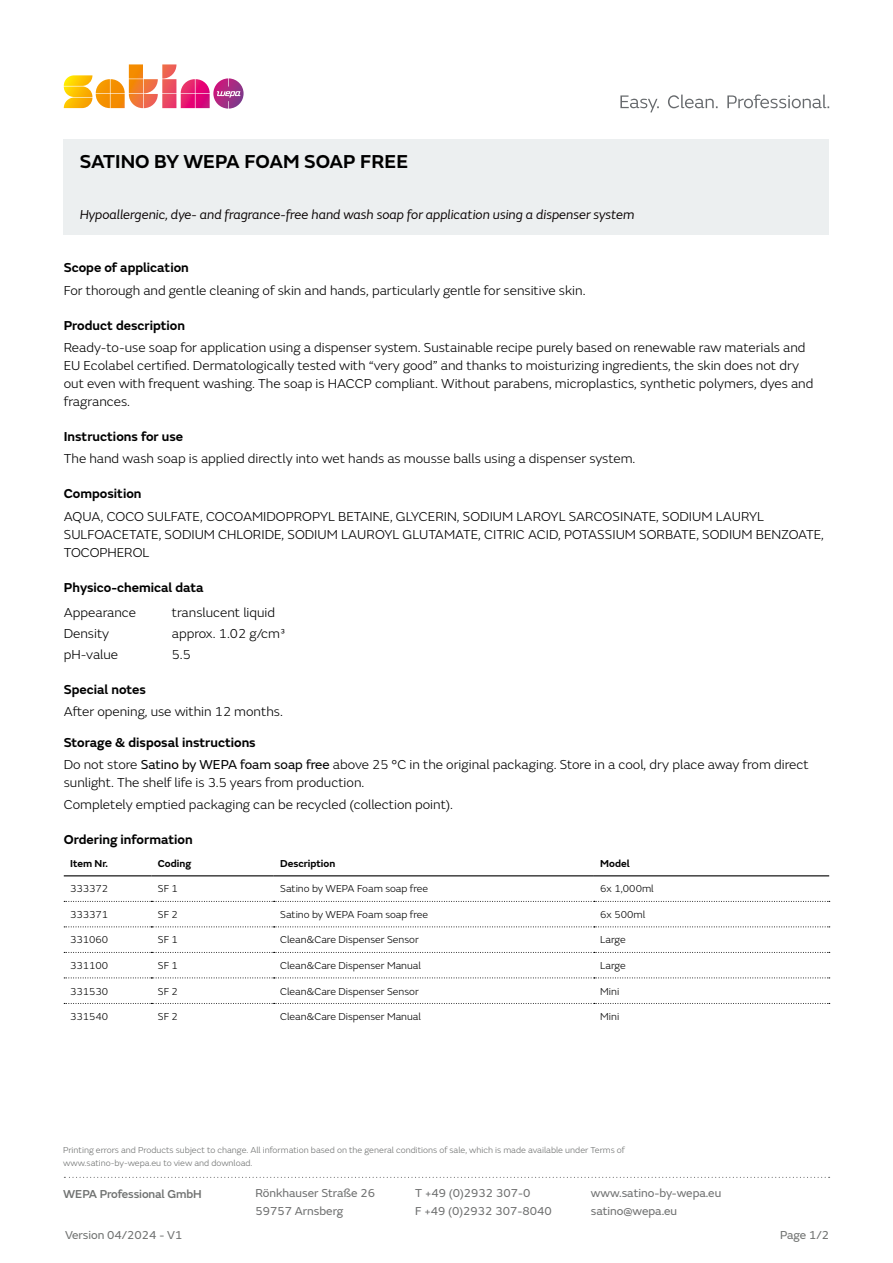
<style>
.page{position:relative;width:893px;height:1263px;background:#fff}
.page>*{position:absolute;margin:0;border:0;box-sizing:border-box;transform-origin:0 0}
.SUB{font:600 19.5px "FS Emeric";color:#000}
._5-Produktbeschreibung{font:300 13.5px/18px "FS Emeric";color:#000}
._5c_italic_überschrift{font:300 13.5px/18px "FS Emeric";color:#000}
._4-Produktname{font:600 13.5px "FS Emeric";color:#000}
._4-Produktname-2{font:italic 13.5px "FS Emeric";color:#060000}
._5c_italic_überschrift-2{font:600 13.5px "FS Emeric";color:#000}
.t1{font:12px/18px "FS Emeric";color:#6f7070}
.t2{font:12px "FS Emeric";color:#6f7170}
.t3{font:500 12px "FS Emeric";letter-spacing:-.01em;color:#6f7170}
._6-Tabelle-Datenblatt{font:300 10.5px "FS Emeric";color:#000}
._6-Tabelle-Datenblatt-2{font:600 10.5px "FS Emeric";color:#000}
.t4{font:300 9px/12.8px "FS Emeric";color:#6f7170}
.s1{font-weight:400}
</style>
<div class="page">
<svg style="left:64px;top:1177px;width:766px;height:1px"></svg>
<svg style="left:620px;top:94px;width:209px;height:19px"></svg>
<svg style="left:64px;top:64px;width:180px;height:45px"></svg>
<hr style="left:64px;top:875px;width:87px;height:1px;background:#000">
<hr style="left:151px;top:875px;width:123px;height:1px;background:#000">
<hr style="left:274px;top:875px;width:320px;height:1px;background:#000">
<hr style="left:594px;top:875px;width:235px;height:1px;background:#000">
<svg style="left:64px;top:901px;width:766px;height:1px"></svg>
<svg style="left:64px;top:926px;width:766px;height:1px"></svg>
<svg style="left:64px;top:952px;width:766px;height:1px"></svg>
<svg style="left:64px;top:977px;width:766px;height:1px"></svg>
<svg style="left:64px;top:1003px;width:766px;height:1px"></svg>
<div style="left:64px;top:139px;width:765px;height:95px;background:#eceff0"></div>
<p class="SUB" style="left:80px;top:147px;width:330px">SATINO BY WEPA FOAM SOAP FREE</p>
<p class="_4-Produktname-2" style="left:80px;top:205px;width:556px">Hypoallergenic, dye- and fragrance-free hand wash soap for application using a dispenser system</p>
<p class="_4-Produktname" style="left:64px;top:257px;width:127px">Scope of application</p>
<p class="_5-Produktbeschreibung" style="left:64px;top:281px;width:523px">For thorough and gentle cleaning of skin and hands, particularly gentle for sensitive skin.</p>
<p class="_4-Produktname" style="left:64px;top:315px;width:123px">Product description</p>
<p class="_5-Produktbeschreibung" style="left:64px;top:338px;width:751px">Ready-to-use soap for application using a dispenser system. Sustainable recipe purely based on renewable raw materials and EU Ecolabel certified. Dermatologically tested with “very good” and thanks to moisturizing ingredients, the skin does not dry out even with frequent washing. The soap is HACCP compliant. Without parabens, microplastics, synthetic polymers, dyes and fragrances.</p>
<p class="_4-Produktname" style="left:64px;top:426px;width:121px">Instructions for use</p>
<p class="_5-Produktbeschreibung" style="left:64px;top:449px;width:573px">The hand wash soap is applied directly into wet hands as mousse balls using a dispenser system.</p>
<p class="_4-Produktname" style="left:64px;top:483px;width:79px">Composition</p>
<p class="_5c_italic_überschrift" style="left:64px;top:506px;width:762px">AQUA, COCO SULFATE, COCOAMIDOPROPYL BETAINE, GLYCERIN, SODIUM LAROYL SARCOSINATE, SODIUM LAURYL<br>SULFOACETATE, SODIUM CHLORIDE, SODIUM LAUROYL GLUTAMATE, CITRIC ACID, POTASSIUM SORBATE, SODIUM BENZOATE,<br>TOCOPHEROL</p>
<p class="_4-Produktname" style="left:64px;top:577px;width:141px">Physico-chemical data</p>
<p class="_5-Produktbeschreibung" style="left:64px;top:603px;width:74px">Appearance</p>
<p class="_5-Produktbeschreibung" style="left:172px;top:603px;width:105px">translucent liquid</p>
<p class="_5-Produktbeschreibung" style="left:64px;top:624px;width:47px">Density</p>
<p class="_5-Produktbeschreibung" style="left:172px;top:624px;width:115px">approx. 1.02 g/cm³</p>
<p class="_5-Produktbeschreibung" style="left:64px;top:645px;width:56px">pH-value</p>
<p class="_5-Produktbeschreibung" style="left:172px;top:645px;width:21px">5.5</p>
<p class="_4-Produktname" style="left:64px;top:679px;width:84px">Special notes</p>
<p class="_5c_italic_überschrift" style="left:64px;top:702px;width:221px">After opening, use within 12 months.</p>
<p class="_5c_italic_überschrift-2" style="left:64px;top:732px;width:193px">Storage &amp; disposal instructions</p>
<p class="_5c_italic_überschrift" style="left:64px;top:755px;width:746px">Do not store <span class="s1">Satino by WEPA foam soap free</span> above 25 °C in the original packaging. Store in a cool, dry place away from direct sunlight. The shelf life is 3.5 years from production.</p>
<p class="_5c_italic_überschrift" style="left:64px;top:795px;width:391px">Completely emptied packaging can be recycled (collection point).</p>
<p class="_4-Produktname" style="left:64px;top:829px;width:130px">Ordering information</p>
<p class="_6-Tabelle-Datenblatt-2" style="left:70px;top:855px;width:39px">Item Nr.</p>
<p class="_6-Tabelle-Datenblatt-2" style="left:158px;top:855px;width:35px">Coding</p>
<p class="_6-Tabelle-Datenblatt-2" style="left:280px;top:855px;width:57px">Description</p>
<p class="_6-Tabelle-Datenblatt-2" style="left:600px;top:855px;width:31px">Model</p>
<p class="_6-Tabelle-Datenblatt" style="left:70px;top:882px;width:40px">333372</p>
<p class="_6-Tabelle-Datenblatt" style="left:158px;top:882px;width:22px">SF 1</p>
<p class="_6-Tabelle-Datenblatt" style="left:280px;top:882px;width:150px">Satino by WEPA Foam soap free</p>
<p class="_6-Tabelle-Datenblatt" style="left:600px;top:882px;width:55px">6x 1,000ml</p>
<p class="_6-Tabelle-Datenblatt" style="left:70px;top:907px;width:40px">333371</p>
<p class="_6-Tabelle-Datenblatt" style="left:158px;top:907px;width:22px">SF 2</p>
<p class="_6-Tabelle-Datenblatt" style="left:280px;top:907px;width:150px">Satino by WEPA Foam soap free</p>
<p class="_6-Tabelle-Datenblatt" style="left:600px;top:907px;width:46px">6x 500ml</p>
<p class="_6-Tabelle-Datenblatt" style="left:70px;top:933px;width:40px">331060</p>
<p class="_6-Tabelle-Datenblatt" style="left:158px;top:933px;width:22px">SF 1</p>
<p class="_6-Tabelle-Datenblatt" style="left:280px;top:933px;width:140px">Clean&amp;Care Dispenser Sensor</p>
<p class="_6-Tabelle-Datenblatt" style="left:600px;top:933px;width:27px">Large</p>
<p class="_6-Tabelle-Datenblatt" style="left:70px;top:958px;width:40px">331100</p>
<p class="_6-Tabelle-Datenblatt" style="left:158px;top:958px;width:22px">SF 1</p>
<p class="_6-Tabelle-Datenblatt" style="left:280px;top:958px;width:142px">Clean&amp;Care Dispenser Manual</p>
<p class="_6-Tabelle-Datenblatt" style="left:600px;top:958px;width:27px">Large</p>
<p class="_6-Tabelle-Datenblatt" style="left:70px;top:984px;width:40px">331530</p>
<p class="_6-Tabelle-Datenblatt" style="left:158px;top:984px;width:22px">SF 2</p>
<p class="_6-Tabelle-Datenblatt" style="left:280px;top:984px;width:140px">Clean&amp;Care Dispenser Sensor</p>
<p class="_6-Tabelle-Datenblatt" style="left:600px;top:984px;width:21px">Mini</p>
<p class="_6-Tabelle-Datenblatt" style="left:70px;top:1009px;width:40px">331540</p>
<p class="_6-Tabelle-Datenblatt" style="left:158px;top:1009px;width:22px">SF 2</p>
<p class="_6-Tabelle-Datenblatt" style="left:280px;top:1009px;width:142px">Clean&amp;Care Dispenser Manual</p>
<p class="_6-Tabelle-Datenblatt" style="left:600px;top:1009px;width:21px">Mini</p>
<p class="t4" style="left:63px;top:1144px;width:563px">Printing errors and Products subject to change. All information based on the general conditions of sale, which is made available under Terms of www.satino-by-wepa.eu to view and download.</p>
<p class="t3" style="left:63px;top:1185px;width:140px">WEPA Professional GmbH</p>
<p class="t2" style="left:65px;top:1227px;width:119px">Version 04/2024 - V1</p>
<p class="t1" style="left:255px;top:1184px;width:121px">Rönkhauser Straße 26<br>59757 Arnsberg</p>
<p class="t1" style="left:415px;top:1184px;width:138px">T +49 (0)2932 307-0<br>F +49 (0)2932 307-8040</p>
<p class="t1" style="left:591px;top:1184px;width:132px">www.satino-by-wepa.eu satino@wepa.eu</p>
<p class="t2" style="left:780px;top:1227px;width:51px">Page 1/2</p>
</div>
